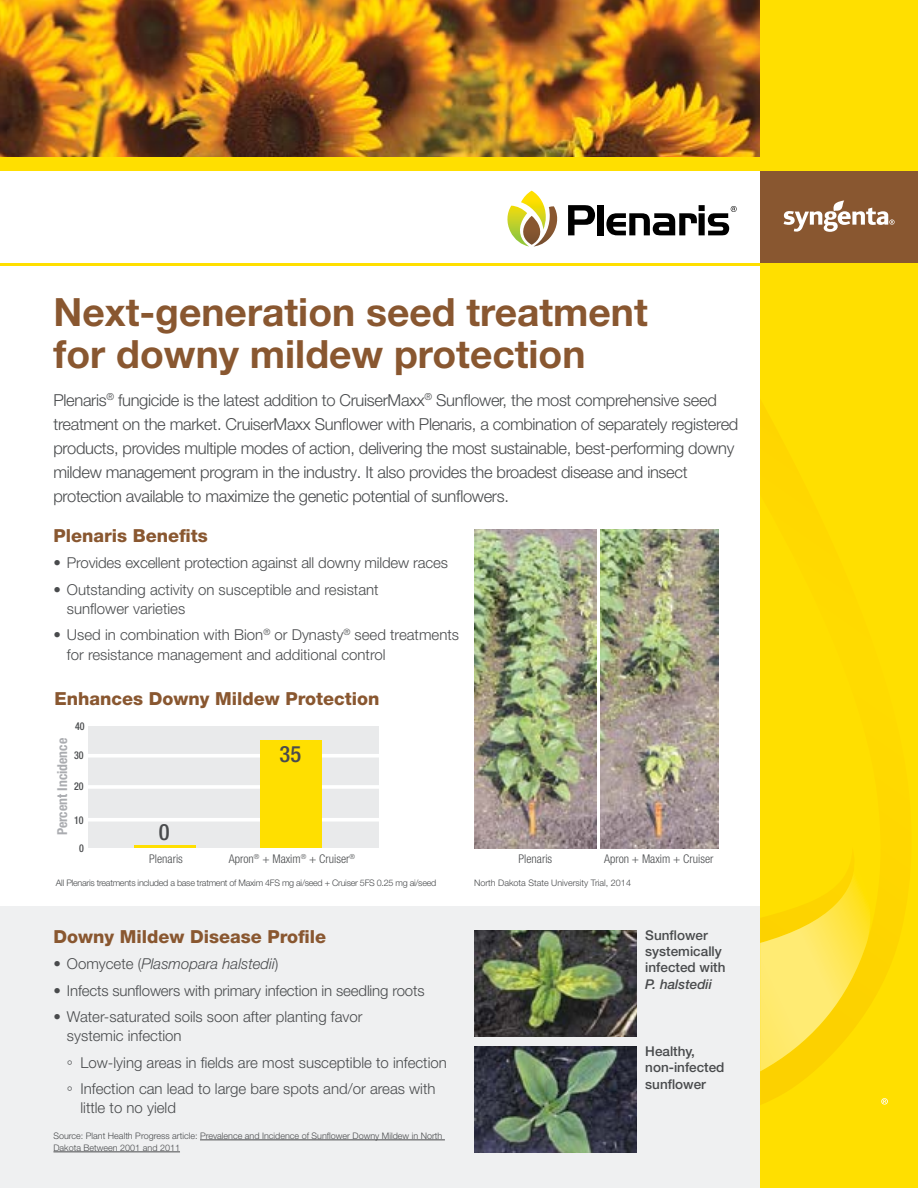
<style>
.page{position:relative;width:918px;height:1188px;background:#fff}
.page>*{position:absolute;margin:0;border:0;box-sizing:border-box;transform-origin:0 0}
.t1{font:700 39px/42px "Helvetica Neue LT Pro";color:#895730}
.t2{font:500 condensed 22.65px "Helvetica Neue LT Pro";color:#494b4d}
.t3{font:800 18px "Helvetica Neue LT Pro";color:#895730}
.t4{font:300 16.5px/24px "Helvetica Neue LT Pro";letter-spacing:-.02em;color:#494b4d}
.t5{font:300 15px/19.5px "Helvetica Neue LT Pro";color:#494b4d}
.t6{font:italic 300 15px "Helvetica Neue LT Pro";color:#494b4d}
.t7{font:700 condensed 13.65px "Helvetica Neue LT Pro";color:#aaacb0}
.t8{font:500 13.5px/16.2px "Helvetica Neue LT Pro";color:#494b4d}
.t9{font:italic 500 13.5px "Helvetica Neue LT Pro";color:#494b4d}
.t10{font:300 condensed 12px "Helvetica Neue LT Pro";color:#494b4d}
.t11{font:500 condensed 10.8px "Helvetica Neue LT Pro";color:#494b4d;scale:.92 1}
.t12{font:300 9px/12px "Helvetica Neue LT Pro";color:#494b4d}
.t13{font:300 9px "Helvetica Neue LT Pro";letter-spacing:-.03em;color:#494b4d}
.s1{font-style:normal}
</style>
<div class="page">
<img style="left:0;top:0;width:760px;height:157px">
<div style="left:0;top:906px;width:779px;height:282px;background:#eff0f1"></div>
<img style="left:474px;top:529px;width:122px;height:320px">
<img style="left:601px;top:529px;width:117px;height:320px">
<img style="left:475px;top:930px;width:161px;height:106px">
<img style="left:475px;top:1046px;width:161px;height:106px">
<hr style="left:200px;top:1140px;width:245px;height:1px;background:#494b4d">
<hr style="left:53px;top:1152px;width:127px;height:1px;background:#494b4d">
<div style="left:88px;top:727px;width:291px;height:121px;background:#e9eaeb"></div>
<hr style="left:86px;top:818px;width:299px;height:4px;background:#fff">
<hr style="left:86px;top:785px;width:299px;height:4px;background:#fff">
<hr style="left:86px;top:754px;width:299px;height:4px;background:#fff">
<div style="left:260px;top:740px;width:62px;height:108px;background:#ffdf00"></div>
<hr style="left:134px;top:845px;width:62px;height:3px;background:#ffdf00">
<div style="left:760px;top:0;width:158px;height:1188px;background:#ffdf00"></div>
<svg style="left:760px;top:920px;width:139px;height:185px"></svg>
<svg style="left:760px;top:875px;width:113px;height:196px"></svg>
<svg style="left:881px;top:1098px;width:7px;height:7px"></svg>
<hr style="left:0;top:263px;width:918px;height:3px;background:#ffdf00">
<div style="left:760px;top:163px;width:158px;height:100px;background:#895730"></div>
<div style="left:0;top:157px;width:918px;height:14px;background:#ffdf00"></div>
<svg style="left:568px;top:205px;width:27px;height:30px"></svg>
<div style="left:597px;top:205px;width:7px;height:30px;background:#000"></div>
<svg style="left:507px;top:191px;width:51px;height:56px"></svg>
<svg style="left:606px;top:205px;width:131px;height:30px"></svg>
<svg style="left:784px;top:201px;width:111px;height:31px"></svg>
<h1 class="t1" style="left:53px;top:290px;width:596px">Next-generation seed treatment for downy mildew protection</h1>
<p class="t4" style="left:53px;top:388px;width:686px">Plenaris<sup>®</sup> fungicide is the latest addition to CruiserMaxx<sup>®</sup> Sunflower, the most comprehensive seed treatment on the market. CruiserMaxx Sunflower with Plenaris, a combination of separately registered products, provides multiple modes of action, delivering the most sustainable, best-performing downy mildew management program in the industry. It also provides the broadest disease and insect protection available to maximize the genetic potential of sunflowers.</p>
<p class="t3" style="left:53px;top:525px;width:156px">Plenaris Benefits</p>
<p class="t5" style="left:53px;top:553px;width:396px">• Provides excellent protection against all downy mildew races</p>
<p class="t5" style="left:67px;top:579px;width:313px;text-indent:-14px">• Outstanding activity on susceptible and resistant sunflower varieties</p>
<p class="t5" style="left:67px;top:625px;width:394px;text-indent:-13px">• Used in combination with Bion<sup>®</sup> or Dynasty<sup>®</sup> seed treatments for resistance management and additional control</p>
<p class="t3" style="left:54px;top:688px;width:327px">Enhances Downy Mildew Protection</p>
<p class="t11" style="left:75px;top:720px;width:12px">40</p>
<p class="t7" style="left:54px;top:835px;width:99px;rotate:-90deg">Percent Incidence</p>
<p class="t11" style="left:74px;top:749px;width:12px">30</p>
<p class="t11" style="left:74px;top:780px;width:12px">20</p>
<p class="t11" style="left:74px;top:813px;width:12px">10</p>
<p class="t11" style="left:79px;top:841px;width:7px">0</p>
<h2 class="t2" style="left:159px;top:818px;width:12px">0</h2>
<h2 class="t2" style="left:280px;top:741px;width:23px">35</h2>
<p class="t10" style="left:149px;top:852px;width:35px">Plenaris</p>
<p class="t10" style="left:229px;top:852px;width:128px">Apron<sup>®</sup> + Maxim<sup>®</sup> + Cruiser<sup>®</sup></p>
<p class="t10" style="left:519px;top:852px;width:35px">Plenaris</p>
<p class="t10" style="left:604px;top:852px;width:111px">Apron + Maxim + Cruiser</p>
<p class="t13" style="left:56px;top:877px;width:382px">All Plenaris treatments included a base tratment of Maxim 4FS mg ai/seed + Cruiser 5FS 0.25 mg ai/seed</p>
<p class="t12" style="left:474px;top:877px;width:158px">North Dakota State University Trial, 2014</p>
<p class="t3" style="left:53px;top:926px;width:274px">Downy Mildew Disease Profile</p>
<p class="t6" style="left:53px;top:955px;width:226px"><span class="s1">• Oomycete (</span>Plasmopara halstedii<span class="s1">)</span></p>
<p class="t5" style="left:53px;top:980px;width:373px">• Infects sunflowers with primary infection in seedling roots</p>
<p class="t5" style="left:67px;top:1007px;width:297px;text-indent:-14px">• Water-saturated soils soon after planting favor systemic infection</p>
<p class="t5" style="left:67px;top:1049px;width:381px;line-height:26.2px">° Low-lying areas in fields are most susceptible to infection ° Infection can lead to large bare spots and/or areas with</p>
<p class="t5" style="left:80px;top:1098px;width:97px">little to no yield</p>
<p class="t12" style="left:53px;top:1130px;width:390px">Source: Plant Health Progress article: Prevalence and Incidence of Sunflower Downy Mildew in North<br>Dakota Between 2001 and 2011</p>
<p class="t8" style="left:645px;top:927px;width:82px">Sunflower systemically infected with</p>
<p class="t9" style="left:645px;top:976px;width:68px">P. halstedii</p>
<p class="t8" style="left:645px;top:1043px;width:81px">Healthy, non-infected sunflower</p>
</div>
